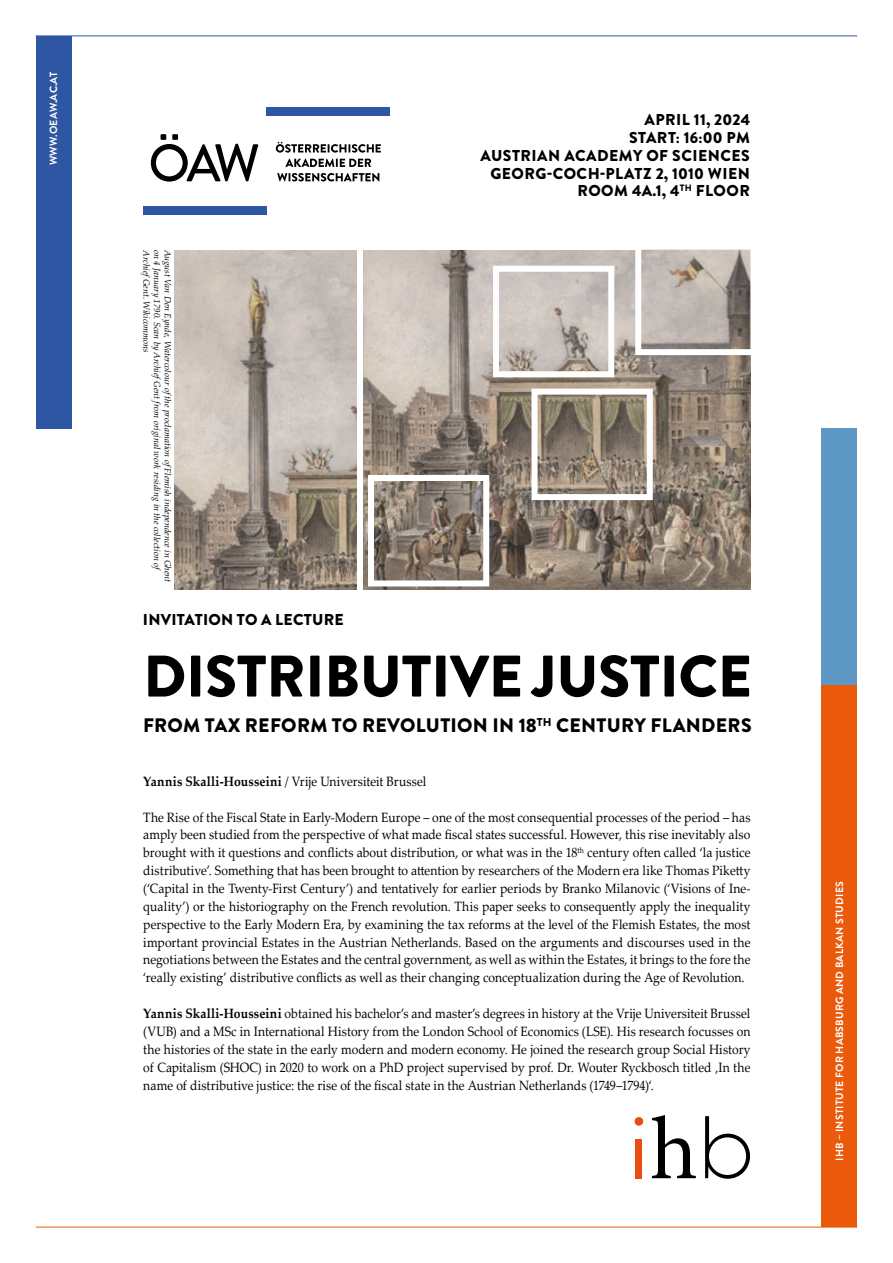
<style>
.page{position:relative;width:893px;height:1263px;background:#fff}
.page>*{position:absolute;margin:0;border:0;box-sizing:border-box;transform-origin:0 0}
.t1{font:900 58.5px "Brandon Grotesque";letter-spacing:-.005em;color:#000}
.t2{font:900 19.5px "Brandon Grotesque";letter-spacing:.015em;color:#000}
.t3{font:900 15.75px/17.9px "Brandon Grotesque";letter-spacing:.03em;color:#000;text-align:right}
.t4{font:13.5px/17.9px "Palatino Linotype";letter-spacing:.005em;color:#000;text-align:justify;scale:.9 1}
.t5{font:700 10.5px "Brandon Grotesque";letter-spacing:.02em;color:#fff}
.t6{font:italic 9px "Palatino Linotype";color:#000}
.s1{font-weight:700}
</style>
<div class="page">
<div style="left:36px;top:36px;width:35px;height:393px;background:#2f56a3"></div>
<div style="left:821px;top:685px;width:36px;height:542px;background:#eb5a0b"></div>
<div style="left:821px;top:429px;width:36px;height:256px;background:#5d98c4"></div>
<hr style="left:36px;top:36px;width:821px;height:1px;background:#2f56a3">
<hr style="left:36px;top:1227px;width:821px;height:1px;background:#eb5a0b">
<div style="left:143px;top:206px;width:124px;height:8px;background:#2f56a3"></div>
<div style="left:267px;top:107px;width:123px;height:8px;background:#2f56a3"></div>
<svg style="left:151px;top:134px;width:107px;height:48px"></svg>
<svg style="left:276px;top:142px;width:105px;height:11px"></svg>
<svg style="left:285px;top:159px;width:86px;height:8px"></svg>
<svg style="left:277px;top:173px;width:102px;height:8px"></svg>
<img style="left:363px;top:250px;width:387px;height:339px">
<img style="left:642px;top:251px;width:107px;height:97px">
<div style="left:635px;top:244px;width:121px;height:111px;border:6px solid #fff"></div>
<img style="left:538px;top:396px;width:108px;height:97px">
<div style="left:531px;top:389px;width:122px;height:111px;border:6px solid #fff"></div>
<img style="left:500px;top:273px;width:107px;height:97px">
<div style="left:493px;top:266px;width:121px;height:111px;border:6px solid #fff"></div>
<img style="left:375px;top:482px;width:107px;height:97px">
<div style="left:368px;top:475px;width:121px;height:111px;border:6px solid #fff"></div>
<img style="left:175px;top:250px;width:181px;height:339px">
<svg style="left:705px;top:1116px;width:45px;height:63px"></svg>
<svg style="left:652px;top:1115px;width:44px;height:63px"></svg>
<div style="left:635px;top:1139px;width:7px;height:39px;background:#e84e0f"></div>
<div style="left:635px;top:1117px;width:8px;height:9px;background:#e84e0f;border-radius:50%"></div>
<p class="t5" style="left:46px;top:165px;width:95px;rotate:-90deg">WWW.OEAW.AC.AT</p>
<p class="t6" style="left:153px;top:250px;width:104px;rotate:90deg">ArchiefGent. Wikicommons</p>
<p class="t6" style="left:164px;top:250px;width:324px;rotate:90deg">on 4 January 1790. Scan by ArchiefGent from original work residing in the collection of</p>
<p class="t6" style="left:174px;top:250px;width:334px;rotate:90deg">August Van Den Eynde, Watercolour ofthe proclamation ofFlemish independence in Ghent</p>
<p class="t3" style="left:143px;top:611px;width:202px">INVITATION TO A LECTURE</p>
<p class="t3" style="left:480px;top:111px;width:271px">APRIL 11, 2024<br>START: 16:00 PM<br>AUSTRIAN ACADEMY OF SCIENCES<br>GEORG-COCH-PLATZ 2, 1010 WIEN<br>ROOM 4A.1, 4<sup>TH</sup> FLOOR</p>
<h1 class="t1" style="left:143px;top:635px;width:610px">DISTRIBUTIVE JUSTICE</h1>
<h2 class="t2" style="left:143px;top:712px;width:610px">FROM TAX REFORM TO REVOLUTION IN 18<sup>TH</sup> CENTURY FLANDERS</h2>
<p class="t4" style="left:143px;top:772px;width:316px"><span class="s1">Yannis Skalli-Housseini</span> / Vrije Universiteit Brussel</p>
<p class="t4" style="left:143px;top:807px;width:676px">The Rise of the Fiscal State in Early-Modern Europe – one of the most consequential processes of the period – has amply been studied from the perspective of what made fiscal states successful. However, this rise inevitably also brought with it questions and conflicts about distribution, or what was in the 18<sup>th</sup> century often called ‘la justice distributive’. Something that has been brought to attention by researchers of the Modern era like Thomas Piketty (‘Capital in the Twenty-First Century’) and tentatively for earlier periods by Branko Milanovic (‘Visions of Ine&shy;quality’) or the historiography on the French revolution. This paper seeks to consequently apply the inequality perspective to the Early Modern Era, by examining the tax reforms at the level of the Flemish Estates, the most important provincial Estates in the Austrian Netherlands. Based on the arguments and discourses used in the negotiations between the Estates and the central government, as well as within the Estates, it brings to the fore the ‘really existing’ distributive conflicts as well as their changing conceptualization during the Age of Revolution.</p>
<p class="t4" style="left:143px;top:1004px;width:676px"><span class="s1">Yannis Skalli-Housseini</span> obtained his bachelor’s and master’s degrees in history at the Vrije Universiteit Brussel (VUB) and a MSc in International History from the London School of Economics (LSE). His research focusses on the histories of the state in the early modern and modern economy. He joined the research group Social History of Capitalism (SHOC) in 2020 to work on a PhD project supervised by prof. Dr. Wouter Ryckbosch titled ‚In the name of distributive justice: the rise of the fiscal state in the Austrian Netherlands (1749–1794)‘.</p>
<p class="t5" style="left:832px;top:1161px;width:281px;rotate:-90deg">IHB – INSTITUTE FOR HABSBURG AND BALKAN STUDIES</p>
</div>
